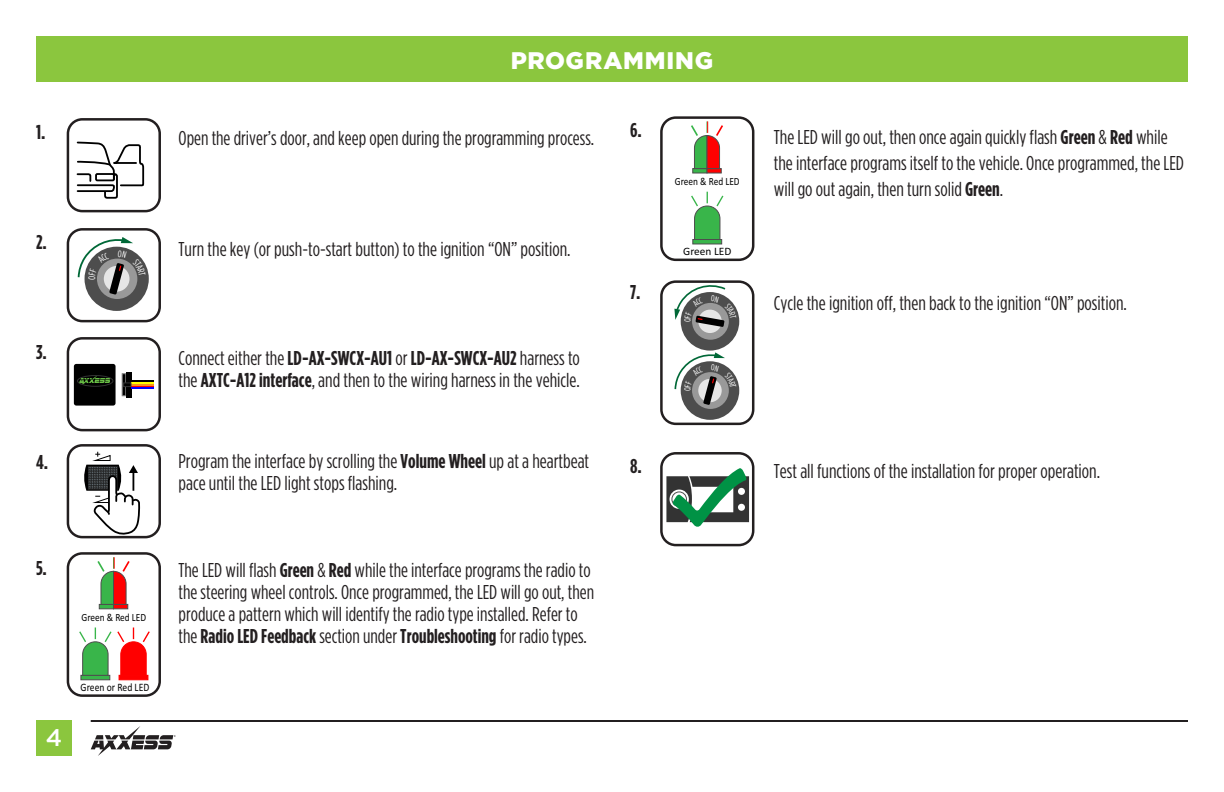
<style>
.page{position:relative;width:1224px;height:792px;background:#fff}
.page>*{position:absolute;margin:0;border:0;box-sizing:border-box;transform-origin:0 0}
.t1{font:900 24px "Gotham";letter-spacing:.035em;color:#fff}
.t2{font:500 24px "Gotham";color:#fff}
.t3{font:20px/22px "Gotham Condensed";color:#231f20}
.t4{font:700 20px "Gotham Condensed";color:#231f20}
.t5{font:11.4px "Calibri";color:#000;scale:.85 1}
.t6{font:11.4px "Calibri";color:#000}
.t7{font:11px "Calibri";color:#000;scale:.85 1}
.s1{font-weight:700}
</style>
<div class="page">
<div style="left:36px;top:36px;width:1152px;height:45px;background:#8bc63e"></div>
<div style="left:36px;top:720px;width:36px;height:36px;background:#8bc63e"></div>
<hr style="left:91px;top:720px;width:1097px;height:2px;background:#231f20">
<svg style="left:91px;top:726px;width:85px;height:30px"></svg>
<div style="left:67px;top:228px;width:94px;height:94px;border:2px solid #231f20;border-radius:14px"></div>
<svg style="left:68px;top:340px;width:90px;height:90px"></svg>
<div style="left:67px;top:337px;width:94px;height:94px;border:2px solid #231f20;border-radius:14px"></div>
<svg style="left:84px;top:451px;width:57px;height:84px"></svg>
<div style="left:67px;top:444px;width:94px;height:94px;border:2px solid #231f20;border-radius:14px"></div>
<svg style="left:68px;top:121px;width:90px;height:90px"></svg>
<div style="left:67px;top:118px;width:94px;height:94px;border:2px solid #231f20;border-radius:14px"></div>
<svg style="left:72px;top:555px;width:84px;height:139px"></svg>
<div style="left:67px;top:552px;width:94px;height:145px;border:2px solid #231f20;border-radius:14px"></div>
<svg style="left:665px;top:119px;width:84px;height:141px"></svg>
<div style="left:660px;top:116px;width:94px;height:145px;border:2px solid #231f20;border-radius:14px"></div>
<div style="left:660px;top:280px;width:94px;height:145px;border:2px solid #231f20;border-radius:14px"></div>
<svg style="left:663px;top:453px;width:90px;height:92px"></svg>
<div style="left:660px;top:452px;width:94px;height:94px;border:2px solid #231f20;border-radius:14px"></div>
<svg style="left:68px;top:229px;width:92px;height:92px"></svg>
<svg style="left:665px;top:282px;width:84px;height:142px"></svg>
<p class="t4" style="left:36px;top:121px;width:11px">1.</p>
<p class="t4" style="left:36px;top:231px;width:12px">2.</p>
<p class="t4" style="left:36px;top:340px;width:12px">3.</p>
<p class="t4" style="left:36px;top:450px;width:14px">4.</p>
<p class="t4" style="left:36px;top:556px;width:13px">5.</p>
<p class="t7" style="left:81px;top:610px;width:78px">Green &amp; Red LED</p>
<p class="t2" style="left:46px;top:724px;width:18px">4</p>
<p class="t5" style="left:81px;top:680px;width:82px">Green or Red LED</p>
<p class="t1" style="left:511px;top:47px;width:204px">PROGRAMMING</p>
<p class="t3" style="left:179px;top:127px;width:417px">Open the driver’s door, and keep open during the programming process.</p>
<p class="t3" style="left:179px;top:238px;width:393px">Turn the key (or push-to-start button) to the ignition “ON” position.</p>
<p class="t3" style="left:179px;top:347px;width:403px">Connect either the <span class="s1">LD-AX-SWCX-AU1</span> or <span class="s1">LD-AX-SWCX-AU2</span> harness to the <span class="s1">AXTC-A12 interface</span>, and then to the wiring harness in the vehicle.</p>
<p class="t3" style="left:179px;top:450px;width:412px">Program the interface by scrolling the <span class="s1">Volume Wheel</span> up at a heartbeat pace until the LED light stops flashing.</p>
<p class="t3" style="left:179px;top:559px;width:417px">The LED will flash <span class="s1">Green</span> &amp; <span class="s1">Red</span> while the interface programs the radio to the steering wheel controls. Once programmed, the LED will go out, then produce a pattern which will identify the radio type installed. Refer to the <span class="s1">Radio LED Feedback</span> section under <span class="s1">Troubleshooting</span> for radio types.</p>
<p class="t4" style="left:630px;top:119px;width:13px">6.</p>
<p class="t4" style="left:630px;top:281px;width:12px">7.</p>
<p class="t7" style="left:675px;top:174px;width:78px">Green &amp; Red LED</p>
<p class="t6" style="left:683px;top:244px;width:50px">Green LED</p>
<p class="t4" style="left:630px;top:455px;width:13px">8.</p>
<p class="t3" style="left:774px;top:123px;width:412px;line-height:26px">The LED will go out, then once again quickly flash <span class="s1">Green</span> &amp; <span class="s1">Red</span> while the interface programs itself to the vehicle. Once programmed, the LED will go out again, then turn solid <span class="s1">Green</span>.</p>
<p class="t3" style="left:774px;top:291px;width:355px">Cycle the ignition off, then back to the ignition “ON” position.</p>
<p class="t3" style="left:774px;top:459px;width:328px">Test all functions of the installation for proper operation.</p>
</div>
